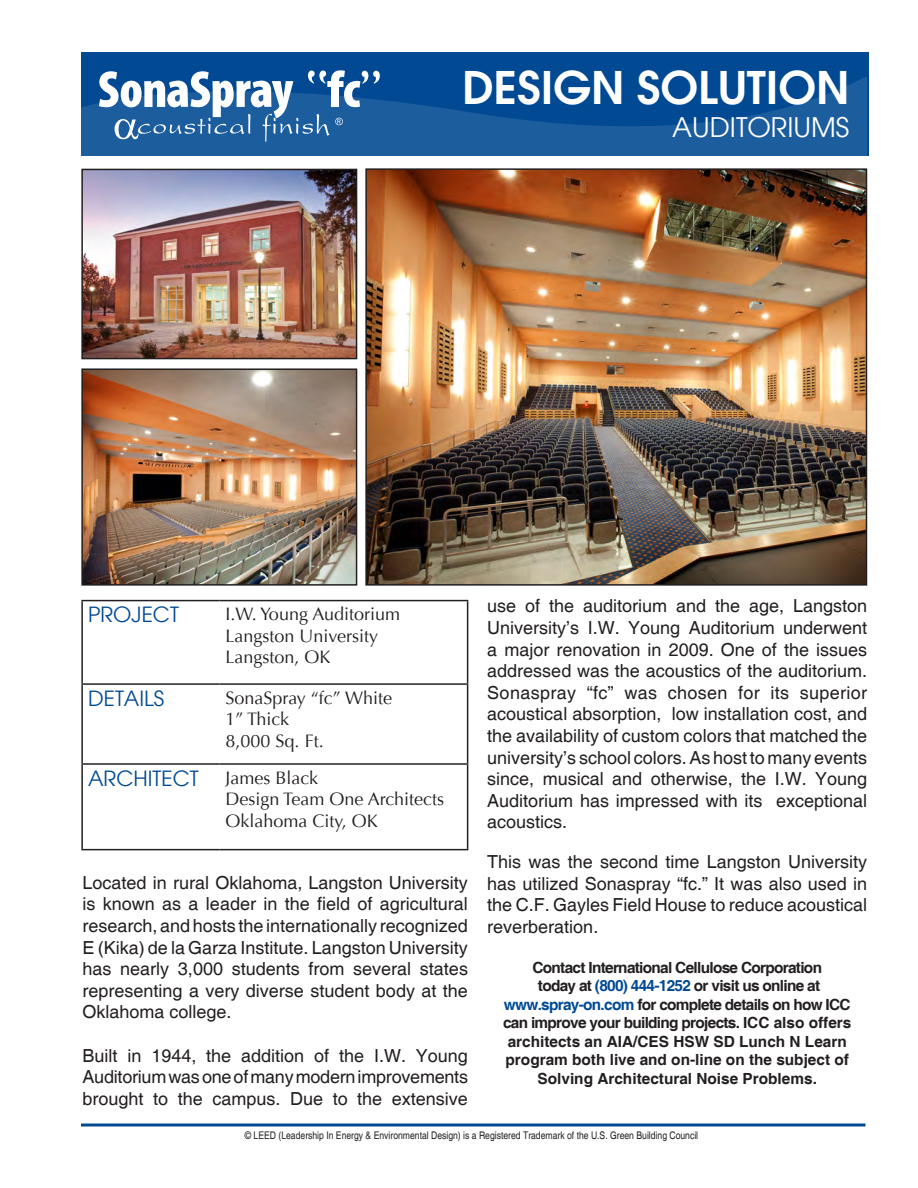
<style>
.page{position:relative;width:918px;height:1188px;background:#fff}
.page>*{position:absolute;margin:0;border:0;box-sizing:border-box;transform-origin:0 0}
.t1{font:600 45px "Avant Garde";color:#fff}
.t2{font:27px "Avant Garde";color:#fff}
.t3{font:21px "Avant Garde";color:#014a93}
.t4{font:18px/21.6px "Helvetica";color:#231f20;text-align:justify}
.t5{font:18px/21.6px "Optima";color:#231f20}
.t6{font:700 15.3px/18.5px "Helvetica";letter-spacing:-.045em;color:#231f20;text-align:center}
.t7{font:condensed 10.5px "Helvetica";color:#231f20}
.s1{color:#014a93}
</style>
<div class="page">
<hr style="left:81px;top:1124px;width:785px;height:2px;background:#014a93">
<div style="left:81px;top:52px;width:787px;height:104px;background:#014a93"></div>
<svg style="left:81px;top:77px;width:786px;height:79px;fill:#1c5d9e"></svg>
<hr style="left:81px;top:600px;width:139px;height:1px;background:#231f20">
<hr style="left:81px;top:601px;width:2px;height:82px;background:#231f20">
<hr style="left:220px;top:600px;width:248px;height:1px;background:#231f20">
<hr style="left:467px;top:601px;width:1px;height:82px;background:#231f20">
<hr style="left:81px;top:683px;width:139px;height:2px;background:#231f20">
<hr style="left:81px;top:685px;width:2px;height:78px;background:#231f20">
<hr style="left:220px;top:683px;width:248px;height:2px;background:#231f20">
<hr style="left:467px;top:685px;width:1px;height:78px;background:#231f20">
<hr style="left:81px;top:763px;width:139px;height:2px;background:#231f20">
<hr style="left:81px;top:765px;width:2px;height:84px;background:#231f20">
<hr style="left:220px;top:763px;width:248px;height:2px;background:#231f20">
<hr style="left:467px;top:765px;width:1px;height:84px;background:#231f20">
<hr style="left:81px;top:849px;width:139px;height:1px;background:#231f20">
<hr style="left:220px;top:849px;width:248px;height:1px;background:#231f20">
<svg style="left:99px;top:70px;width:281px;height:72px"></svg>
<img style="left:84px;top:172px;width:270px;height:184px">
<div style="left:81px;top:169px;width:276px;height:190px;border:2px solid #231f20"></div>
<img style="left:368px;top:171px;width:496px;height:412px">
<div style="left:365px;top:168px;width:502px;height:418px;border:2px solid #231f20"></div>
<img style="left:84px;top:371px;width:270px;height:212px">
<div style="left:81px;top:368px;width:276px;height:218px;border:2px solid #231f20"></div>
<h1 class="t1" style="left:462px;top:58px;width:388px">DESIGN SOLUTION</h1>
<h2 class="t2" style="left:672px;top:111px;width:179px">AUDITORIUMS</h2>
<p class="t3" style="left:88px;top:602px;width:92px">PROJECT</p>
<p class="t5" style="left:226px;top:603px;width:176px">I.W. Young Auditorium<br>Langston University<br>Langston, OK</p>
<p class="t3" style="left:88px;top:686px;width:78px">DETAILS</p>
<p class="t5" style="left:226px;top:687px;width:168px">SonaSpray “fc” White<br>1” Thick<br>8,000 Sq. Ft.</p>
<p class="t3" style="left:88px;top:766px;width:112px">ARCHITECT</p>
<p class="t5" style="left:226px;top:767px;width:220px">James Black<br>Design Team One Architects<br>Oklahoma City, OK</p>
<p class="t4" style="left:82px;top:872px;width:387px">Located in rural Oklahoma, Langston University is known as a leader in the field of agricultural research, and hosts the internationally recognized E (Kika) de la Garza Institute. Langston University has nearly 3,000 students from several states representing a very diverse student body at the Oklahoma college.</p>
<p class="t4" style="left:82px;top:1045px;width:387px">Built in 1944, the addition of the I.W. Young Auditorium was one of many modern improvements brought to the campus. Due to the extensive</p>
<p class="t4" style="left:487px;top:596px;width:381px">use of the auditorium and the age, Langston University’s I.W. Young Auditorium underwent a major renovation in 2009. One of the issues addressed was the acoustics of the auditorium.<br>Sonaspray “fc” was chosen for its superior acoustical absorption, low installation cost, and the availability of custom colors that matched the university’s school colors. As host to many events since, musical and otherwise, the I.W. Young Auditorium has impressed with its exceptional acoustics.</p>
<p class="t4" style="left:487px;top:852px;width:381px">This was the second time Langston University has utilized Sonaspray “fc.” It was also used in the C.F. Gayles Field House to reduce acoustical reverberation.</p>
<p class="t6" style="left:503px;top:959px;width:350px">Contact International Cellulose Corporation<br>today at <span class="s1">(800) 444-1252</span> or visit us online at <span class="s1">www.spray-on.com</span> for complete details on how ICC can improve your building projects. ICC also offers architects an AIA/CES HSW SD Lunch N Learn program both live and on-line on the subject of Solving Architectural Noise Problems.</p>
<p class="t7" style="left:245px;top:1129px;width:455px">© LEED (Leadership In Energy &amp; Environmental Design) is a Registered Trademark of the U.S. Green Building Council</p>
</div>
